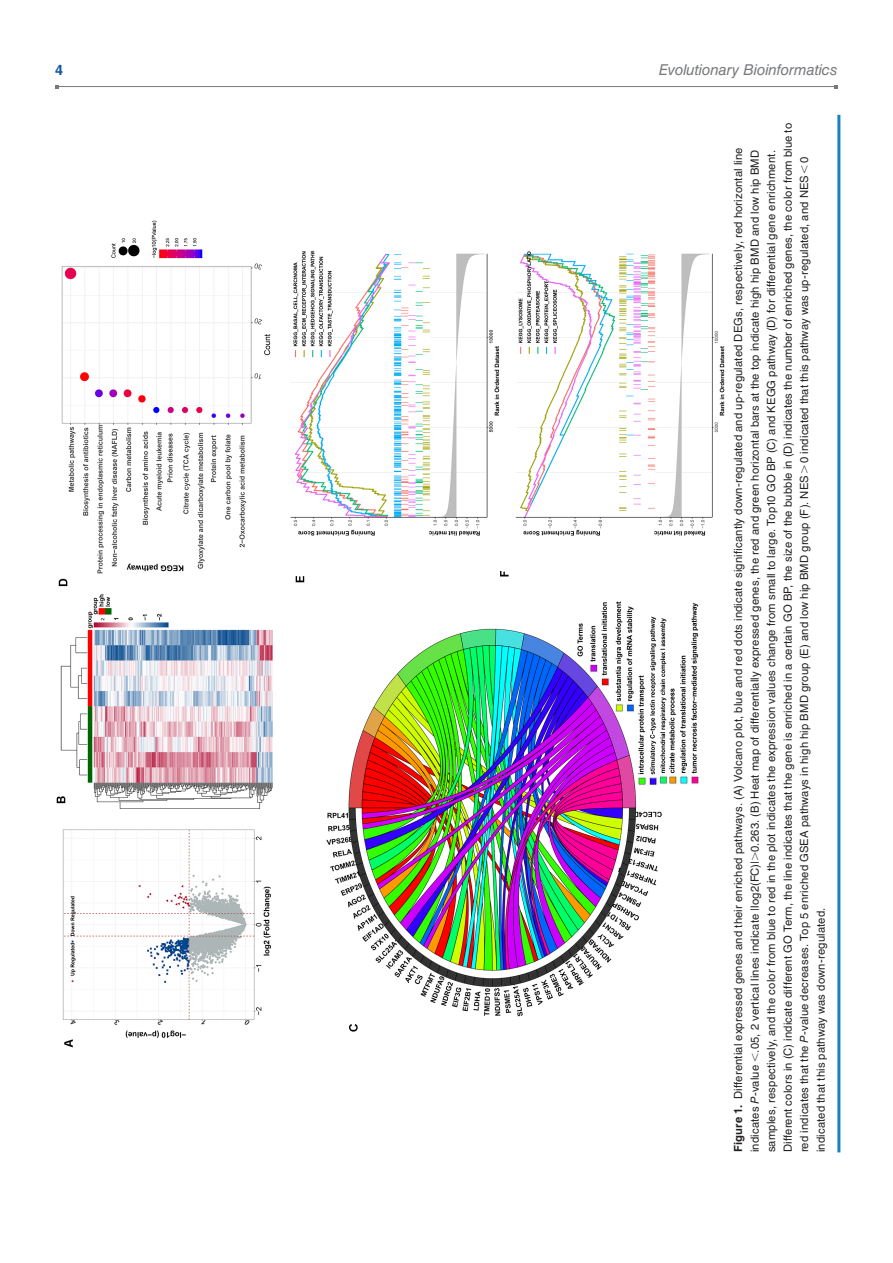
<style>
.page{position:relative;width:893px;height:1263px;background:#fff}
.page>*{position:absolute;margin:0;border:0;box-sizing:border-box;transform-origin:0 0}
.t1{font:italic 15px "Helvetica LT Std";letter-spacing:-.005em;color:#76787b}
.t2{font:700 14.25px "Helvetica LT Std";color:#1055a4}
.t3{font:11.25px/16.5px "Helvetica LT Std";letter-spacing:.015em;color:#231f20}
.s1{font-weight:700}
.s2{font-style:italic}
</style>
<div class="page">
<hr style="left:57px;top:86px;width:779px;height:1px;background:#76787b">
<hr style="left:837px;top:115px;width:3px;height:1037px;background:#1582c5">
<img style="left:56px;top:220px;width:669px;height:828px">
<p class="t2" style="left:55px;top:61px;width:9px">4</p>
<h1 class="t1" style="left:659px;top:61px;width:180px">Evolutionary Bioinformatics</h1>
<p class="t3" style="left:730px;top:1152px;width:1031px;rotate:-90deg"><span class="s1">Figure 1.</span> Differential expressed genes and their enriched pathways. (A) Volcano plot, blue and red dots indicate significantly down-regulated and up-regulated DEGs, respectively, red horizontal line indicates <span class="s2">P</span>-value .05, 2 vertical lines indicate |log2(FC)| 0.263. (B) Heat map of differentially expressed genes, the red and green horizontal bars at the top indicate high hip BMD and low hip BMD samples, respectively, and the color from blue to red in the plot indicates the expression values change from small to large. Top10 GO BP (C) and KEGG pathway (D) for differential gene enrichment.<br>Different colors in (C) indicate different GO Term, the line indicates that the gene is enriched in a certain GO BP, the size of the bubble in (D) indicates the number of enriched genes, the color from blue to red indicates that the <span class="s2">P</span>-value decreases. Top 5 enriched GSEA pathways in high hip BMD group (E) and low hip BMD group (F). NES 0 indicated that this pathway was up-regulated, and NES 0 indicated that this pathway was down-regulated.</p>
</div>
